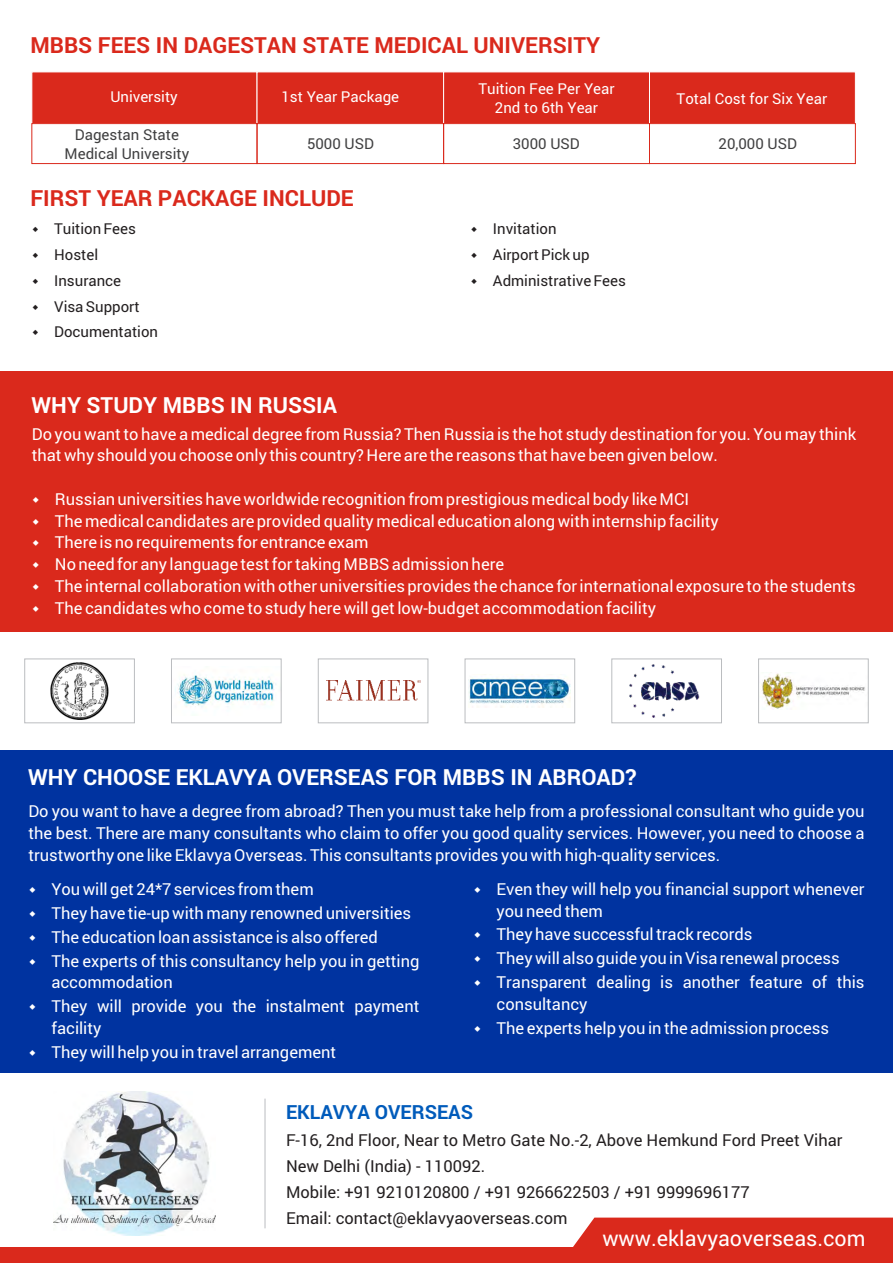
<style>
.page{position:relative;width:893px;height:1263px;background:#fff}
.page>*{position:absolute;margin:0;border:0;box-sizing:border-box;transform-origin:0 0}
.t1{font:700 22.2px "Roboto";color:#da291c}
.t2{font:700 22.2px "Roboto";color:#fff}
.t3{font:21.45px "Roboto";color:#fff}
.t4{font:700 19.5px "Roboto";color:#005bbb}
.t5{font:16.5px/21.8px "Roboto";color:#fff}
.t6{font:16.5px "Roboto";color:#231f20}
.t7{font:15px/25.7px "Roboto";color:#231f20}
.t8{font:15px/19.8px "Roboto";color:#fff;text-align:center}
.t9{font:15px/19.8px "Roboto";color:#404041;text-align:center}
</style>
<div class="page">
<div style="left:0;top:371px;width:893px;height:260px;background:#da291c"></div>
<div style="left:31px;top:71px;width:226px;height:53px;background:#da291c;border:1px solid #fff"></div>
<div style="left:257px;top:71px;width:187px;height:53px;background:#da291c;border:1px solid #fff"></div>
<div style="left:443px;top:71px;width:207px;height:53px;background:#da291c;border:1px solid #fff"></div>
<div style="left:649px;top:71px;width:207px;height:53px;background:#da291c;border:1px solid #fff"></div>
<div style="left:31px;top:123px;width:226px;height:41px;border:1px solid #da291c"></div>
<div style="left:257px;top:123px;width:187px;height:41px;border:1px solid #da291c"></div>
<div style="left:443px;top:123px;width:207px;height:41px;border:1px solid #da291c"></div>
<div style="left:649px;top:123px;width:207px;height:41px;border:1px solid #da291c"></div>
<div style="left:0;top:750px;width:893px;height:322px;background:#0033a0"></div>
<div style="left:0;top:1247px;width:893px;height:16px;background:#da291c"></div>
<img style="left:51px;top:662px;width:57px;height:57px">
<div style="left:24px;top:658px;width:111px;height:65px;border:1px solid #bbbdc0"></div>
<img style="left:175px;top:674px;width:101px;height:33px">
<div style="left:171px;top:658px;width:111px;height:65px;border:1px solid #bbbdc0"></div>
<img style="left:326px;top:681px;width:94px;height:20px">
<div style="left:318px;top:658px;width:110px;height:65px;border:1px solid #bbbdc0"></div>
<img style="left:469px;top:678px;width:102px;height:29px">
<div style="left:465px;top:658px;width:110px;height:65px;border:1px solid #bbbdc0"></div>
<img style="left:630px;top:665px;width:70px;height:52px">
<div style="left:611px;top:658px;width:111px;height:65px;border:1px solid #bbbdc0"></div>
<img style="left:760px;top:672px;width:105px;height:37px">
<div style="left:758px;top:658px;width:111px;height:65px;border:1px solid #bbbdc0"></div>
<div style="left:573px;top:1217px;width:320px;height:30px;background:#da291c"></div>
<img style="left:54px;top:1091px;width:161px;height:144px">
<hr style="left:265px;top:1098px;width:1px;height:130px;background:#bbbdc0">
<h1 class="t1" style="left:30px;top:30px;width:571px">MBBS FEES IN DAGESTAN STATE MEDICAL UNIVERSITY</h1>
<p class="t8" style="left:110px;top:86px;width:69px">University</p>
<p class="t8" style="left:281px;top:86px;width:119px">1st Year Package</p>
<p class="t8" style="left:478px;top:78px;width:138px">Tuition Fee Per Year<br>2nd to 6th Year</p>
<p class="t9" style="left:65px;top:124px;width:126px">Dagestan State<br>Medical University</p>
<p class="t9" style="left:307px;top:133px;width:68px">5000 USD</p>
<p class="t9" style="left:513px;top:133px;width:68px">3000 USD</p>
<h1 class="t1" style="left:30px;top:183px;width:325px">FIRST YEAR PACKAGE INCLUDE</h1>
<p class="t7" style="left:54px;top:216px;width:83px">Tuition Fees</p>
<p class="t7" style="left:54px;top:241px;width:45px">Hostel</p>
<p class="t7" style="left:54px;top:267px;width:68px">Insurance</p>
<p class="t7" style="left:54px;top:293px;width:87px">Visa Support</p>
<p class="t7" style="left:54px;top:319px;width:105px">Documentation</p>
<h1 class="t2" style="left:32px;top:389px;width:307px">WHY STUDY MBBS IN RUSSIA</h1>
<p class="t7" style="left:493px;top:216px;width:134px">Invitation<br>Airport Pick up<br>Administrative Fees</p>
<p class="t8" style="left:677px;top:88px;width:152px">Total Cost for Six Year</p>
<p class="t9" style="left:719px;top:133px;width:80px">20,000 USD</p>
<p class="t5" style="left:32px;top:422px;width:826px">Do you want to have a medical degree from Russia? Then Russia is the hot study destination for you. You may think that why should you choose only this country? Here are the reasons that have been given below.</p>
<p class="t5" style="left:55px;top:488px;width:636px">Russian universities have worldwide recognition from prestigious medical body like MCI</p>
<p class="t5" style="left:55px;top:531px;width:315px">There is no requirements for entrance exam</p>
<p class="t5" style="left:55px;top:575px;width:802px">The internal collaboration with other universities provides the chance for international exposure to the students</p>
<p class="t5" style="left:55px;top:509px;width:665px">The medical candidates are provided quality medical education along with internship facility</p>
<p class="t5" style="left:55px;top:553px;width:451px">No need for any language test for taking MBBS admission here</p>
<p class="t5" style="left:55px;top:596px;width:603px">The candidates who come to study here will get low-budget accommodation facility</p>
<h1 class="t2" style="left:28px;top:762px;width:610px">WHY CHOOSE EKLAVYA OVERSEAS FOR MBBS IN ABROAD?</h1>
<p class="t5" style="left:28px;top:800px;width:838px;text-align:justify">Do you want to have a degree from abroad? Then you must take help from a professional consultant who guide you the best. There are many consultants who claim to offer you good quality services. However, you need to choose a trustworthy one like Eklavya Overseas. This consultants provides you with high-quality services.</p>
<p class="t5" style="left:51px;top:876px;width:361px;line-height:24px">You will get 24*7 services from them<br>They have tie-up with many renowned universities</p>
<p class="t5" style="left:51px;top:949px;width:369px">The experts of this consultancy help you in getting accommodation</p>
<p class="t5" style="left:51px;top:995px;width:369px">They will provide you the instalment payment facility</p>
<p class="t5" style="left:51px;top:925px;width:328px">The education loan assistance is also offered</p>
<p class="t5" style="left:51px;top:1041px;width:286px">They will help you in travel arrangement</p>
<p class="t4" style="left:286px;top:1098px;width:189px">EKLAVYA OVERSEAS</p>
<p class="t5" style="left:497px;top:877px;width:370px">Even they will help you financial support whenever you need them</p>
<p class="t5" style="left:497px;top:922px;width:345px;line-height:24px">They have successful track records<br>They will also guide you in Visa renewal process</p>
<p class="t5" style="left:497px;top:971px;width:369px">Transparent dealing is another feature of this consultancy</p>
<p class="t5" style="left:497px;top:1017px;width:334px">The experts help you in the admission process</p>
<p class="t6" style="left:286px;top:1129px;width:558px">F-16, 2nd Floor, Near to Metro Gate No.-2, Above Hemkund Ford Preet Vihar</p>
<p class="t6" style="left:286px;top:1181px;width:465px">Mobile: +91 9210120800 / +91 9266622503 / +91 9999696177</p>
<p class="t6" style="left:286px;top:1155px;width:201px">New Delhi (India) - 110092.</p>
<p class="t6" style="left:286px;top:1207px;width:283px">Email: contact@eklavyaoverseas.com</p>
<h2 class="t3" style="left:602px;top:1224px;width:265px">www.eklavyaoverseas.com</h2>
</div>
